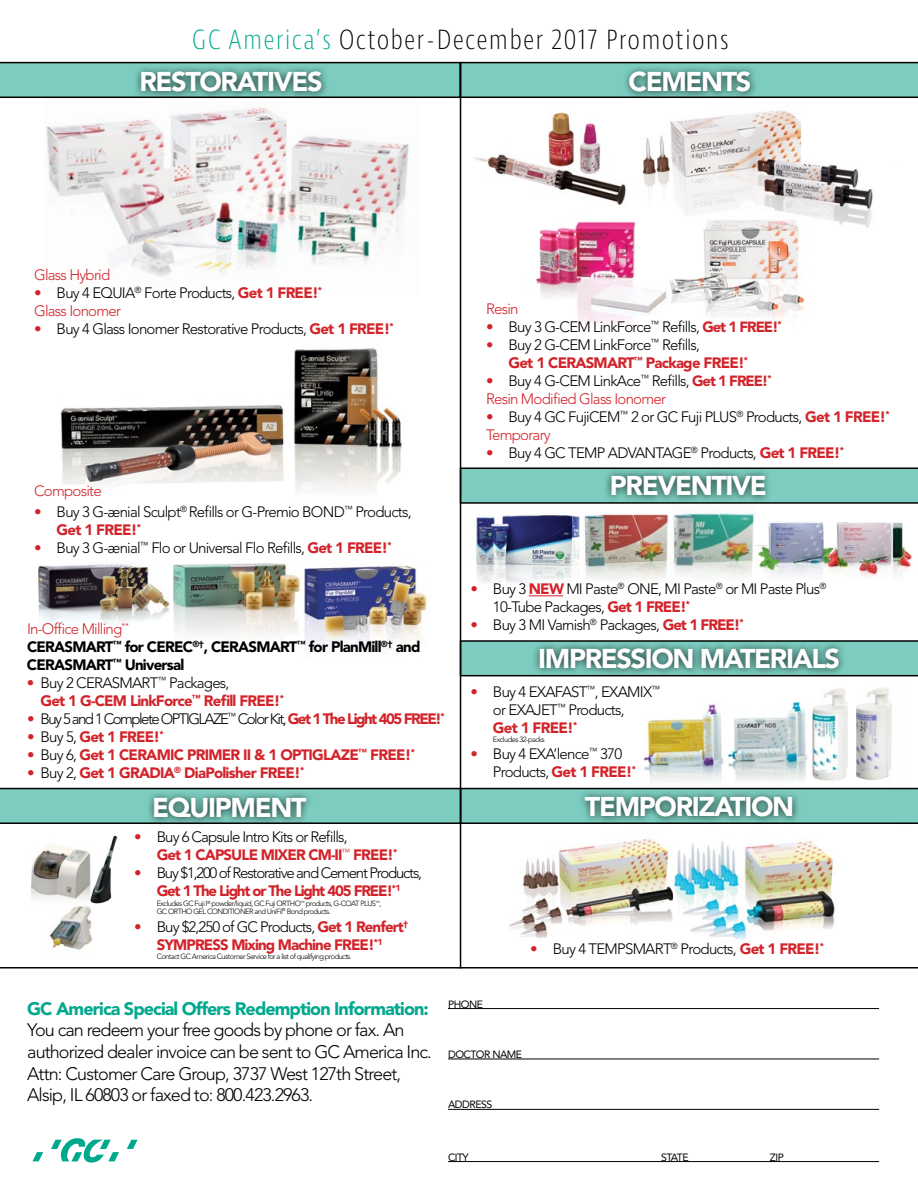
<style>
.page{position:relative;width:918px;height:1188px;background:#fff}
.page>*{position:absolute;margin:0;border:0;box-sizing:border-box;transform-origin:0 0}
.t1{font:200 28.5px "Ingra Cd";letter-spacing:.04em;color:#000}
.t2{font:900 27px "Avenir LT";letter-spacing:-.05em;color:#fff}
.t3{font:300 18px/21.6px "Avenir LT";letter-spacing:-.05em;color:#000}
.t4{font:900 18px "Avenir LT";letter-spacing:-.05em;color:#00a88e}
.t5{font:300 15px/18px "Avenir LT";letter-spacing:-.05em;color:#000}
.t6{font:900 15px/18px "Avenir LT";letter-spacing:-.05em;color:#d2232a}
.t7{font:300 15px/18px "Avenir LT";letter-spacing:-.05em;color:#d2232a}
.t8{font:900 15px/18px "Avenir LT";letter-spacing:-.05em;color:#000}
.t9{font:300 15px/18px "Avenir LT";letter-spacing:-.08em;color:#000;text-align:center}
.t10{font:300 15px "Avenir LT";letter-spacing:-.1em;color:#000}
.t11{font:10.5px "Avenir LT";letter-spacing:-.05em;color:#000}
.t12{font:300 7.5px/7.5px "Avenir LT";letter-spacing:-.075em;color:#000}
.s1{color:#00a88e}
.s2{color:#d2232a}
.s3{font-weight:900;color:#d2232a}
.s4{font-weight:300;color:#d2232a}
.s5{font-weight:300}
.s6{font-weight:300;color:#000}
.s7{font-weight:900;font-size:14.7px;color:#d2232a}
.s8{color:#000}
.s9{font-weight:900;font-size:14.7px}
</style>
<div class="page">
<img style="left:475px;top:515px;width:105px;height:68px">
<img style="left:756px;top:522px;width:157px;height:55px">
<img style="left:726px;top:701px;width:83px;height:87px">
<img style="left:642px;top:704px;width:84px;height:84px">
<img style="left:856px;top:687px;width:55px;height:101px">
<img style="left:809px;top:688px;width:39px;height:100px">
<img style="left:509px;top:839px;width:164px;height:100px">
<img style="left:673px;top:840px;width:162px;height:100px">
<img style="left:670px;top:243px;width:135px;height:75px">
<img style="left:536px;top:221px;width:131px;height:102px">
<img style="left:461px;top:98px;width:165px;height:114px">
<img style="left:640px;top:109px;width:233px;height:134px">
<img style="left:61px;top:348px;width:341px;height:144px">
<img style="left:46px;top:107px;width:363px;height:170px">
<img style="left:584px;top:514px;width:85px;height:65px">
<img style="left:673px;top:513px;width:83px;height:65px">
<svg style="left:461px;top:468px;width:457px;height:36px;background:#73bbb0"></svg>
<svg style="left:0;top:788px;width:918px;height:36px;background:#6fb7ab"></svg>
<img style="left:173px;top:563px;width:128px;height:73px">
<svg style="left:0;top:62px;width:918px;height:36px;background:#70b8ac"></svg>
<div style="left:133px;top:64px;width:196px;height:36px;background:#000;opacity:.75"></div>
<div style="left:603px;top:468px;width:170px;height:35px;background:#000;opacity:.75"></div>
<div style="left:622px;top:64px;width:136px;height:36px;background:#000;opacity:.75"></div>
<svg style="left:461px;top:640px;width:457px;height:36px;background:#70b5aa"></svg>
<div style="left:532px;top:641px;width:315px;height:36px;background:#000;opacity:.75"></div>
<hr style="left:0;top:967px;width:918px;height:2px;background:#000">
<svg style="left:127px;top:1140px;width:11px;height:9px"></svg>
<svg style="left:51px;top:1138px;width:68px;height:25px"></svg>
<svg style="left:32px;top:1152px;width:11px;height:9px"></svg>
<img style="left:38px;top:563px;width:132px;height:61px">
<div style="left:146px;top:790px;width:168px;height:36px;background:#000;opacity:.75"></div>
<div style="left:578px;top:789px;width:223px;height:36px;background:#000;opacity:.75"></div>
<hr style="left:448px;top:1008px;width:431px;height:1px;background:#000">
<hr style="left:448px;top:1059px;width:431px;height:1px;background:#000">
<hr style="left:448px;top:1109px;width:431px;height:1px;background:#000">
<hr style="left:448px;top:1161px;width:431px;height:1px;background:#000">
<hr style="left:460px;top:63px;width:1px;height:906px;background:#000">
<img style="left:304px;top:565px;width:123px;height:86px">
<img style="left:31px;top:845px;width:50px;height:57px">
<img style="left:81px;top:835px;width:37px;height:69px">
<img style="left:50px;top:906px;width:43px;height:44px">
<hr style="left:529px;top:595px;width:34px;height:1px;background:#d2232a">
<h1 class="t1" style="left:192px;top:21px;width:538px"><span class="s1">GC America’s</span> October-December 2017 Promotions</h1>
<h2 class="t2" style="left:139px;top:66px;width:185px">RESTORATIVES</h2>
<h2 class="t2" style="left:629px;top:66px;width:124px">CEMENTS</h2>
<p class="t7" style="left:34px;top:266px;width:78px">Glass Hybrid</p>
<p class="t5" style="left:34px;top:284px;width:290px"><span class="s2">•</span> Buy 4 EQUIA<sup>®</sup> Forte Products, <span class="s3">Get 1 FREE!</span><sup>*<br></sup><span class="s2">Glass Ionomer</span></p>
<p class="t5" style="left:34px;top:320px;width:361px"><span class="s2">•</span> Buy 4 Glass Ionomer Restorative Products, <span class="s3">Get 1 FREE!</span><sup>*</sup></p>
<p class="t7" style="left:34px;top:482px;width:69px">Composite</p>
<p class="t5" style="left:57px;top:503px;width:357px;text-indent:-23px"><span class="s2">•</span> Buy 3 G-ænial Sculpt<sup>®</sup> Refills or G-Premio BOND<sup>™</sup> Products,<br><span class="s3">Get 1 FREE!</span><sup>*</sup></p>
<p class="t5" style="left:34px;top:539px;width:359px"><span class="s2">•</span> Buy 3 G-ænial<sup>™</sup> Flo or Universal Flo Refills, <span class="s3">Get 1 FREE!</span><sup>*</sup></p>
<p class="t8" style="left:27px;top:620px;width:395px"><span class="s4">In-Office Milling</span><sup>**<br></sup>CERASMART<sup>™</sup> for CEREC<sup>®†</sup>, CERASMART<sup>™</sup> for PlanMill<sup>®†</sup> and<br>CERASMART<sup>™</sup> Universal</p>
<p class="t6" style="left:41px;top:674px;width:245px;text-indent:-14px"><span class="s5">•</span> <span class="s6">Buy 2 CERASMART</span><sup>™</sup> <span class="s6">Packages,<br></span>Get 1 G-CEM LinkForce<sup>™</sup> Refill FREE!<sup>*</sup></p>
<p class="t10" style="left:27px;top:710px;width:419px"><span class="s2">•</span> Buy 5 and 1 Complete OPTIGLAZE<sup>™</sup> Color Kit, <span class="s3">Get 1 The Light 405 FREE!</span><sup>*</sup></p>
<p class="t6" style="left:27px;top:728px;width:138px"><span class="s5">•</span> <span class="s6">Buy 5,</span> Get 1 FREE!<sup>*</sup></p>
<p class="t6" style="left:27px;top:746px;width:389px"><span class="s5">•</span> <span class="s6">Buy 6,</span> Get 1 CERAMIC PRIMER II &amp; 1 OPTIGLAZE<sup>™</sup> FREE!<sup>*</sup></p>
<p class="t6" style="left:27px;top:764px;width:279px"><span class="s5">•</span> <span class="s6">Buy 2,</span> Get 1 GRADIA<sup>®</sup> DiaPolisher FREE!<sup>*</sup></p>
<p class="t7" style="left:486px;top:299px;width:34px">Resin</p>
<p class="t5" style="left:486px;top:317px;width:297px"><span class="s2">•</span> Buy 3 G-CEM LinkForce<sup>™</sup> Refills, <span class="s7">Get 1 FREE!</span><sup>*</sup></p>
<p class="t5" style="left:509px;top:335px;width:241px;text-indent:-22px"><span class="s7">•</span> Buy 2 G-CEM LinkForce<sup>™</sup> Refills,<br><span class="s3">Get 1 CERASMART</span><sup>™</sup> <span class="s3">Package FREE!</span><sup>*</sup></p>
<p class="t7" style="left:486px;top:371px;width:287px">• <span class="s8">Buy 4 G-CEM LinkAce</span><sup>™</sup> <span class="s8">Refills,</span> <span class="s9">Get 1 FREE!</span><sup>*<br></sup>Resin Modified Glass Ionomer</p>
<p class="t5" style="left:486px;top:407px;width:405px"><span class="s2">•</span> Buy 4 GC FujiCEM<sup>™</sup> 2 or GC Fuji PLUS<sup>®</sup> Products, <span class="s3">Get 1 FREE!</span><sup>*<br></sup><span class="s2">Temporary</span></p>
<p class="t5" style="left:486px;top:443px;width:360px"><span class="s2">•</span> Buy 4 GC TEMP ADVANTAGE<sup>®</sup> Products, <span class="s3">Get 1 FREE!</span><sup>*</sup></p>
<h2 class="t2" style="left:610px;top:469px;width:158px">PREVENTIVE</h2>
<p class="t5" style="left:493px;top:580px;width:335px;text-indent:-22px"><span class="s2">•</span> Buy 3 <span class="s3">NEW</span> MI Paste<sup>®</sup> ONE, MI Paste<sup>®</sup> or MI Paste Plus<sup>®<br></sup>10-Tube Packages, <span class="s3">Get 1 FREE!</span><sup>*</sup></p>
<p class="t5" style="left:470px;top:616px;width:275px"><span class="s2">•</span> Buy 3 MI Varnish<sup>®</sup> Packages, <span class="s3">Get 1 FREE!</span><sup>*</sup></p>
<h2 class="t2" style="left:538px;top:642px;width:303px">IMPRESSION MATERIALS</h2>
<p class="t5" style="left:493px;top:683px;width:169px;text-indent:-22px"><span class="s2">•</span> Buy 4 EXAFAST<sup>™</sup>, EXAMIX<sup>™ </sup>or EXAJET<sup>™</sup> Products,<br><span class="s3">Get 1 FREE!</span><sup>*</sup></p>
<p class="t12" style="left:493px;top:736px;width:53px">Excludes 32-packs</p>
<p class="t5" style="left:493px;top:745px;width:144px;text-indent:-22px"><span class="s2">•</span> Buy 4 EXA’lence<sup>™</sup> 370<br>Products, <span class="s3">Get 1 FREE!</span><sup>*</sup></p>
<h2 class="t2" style="left:152px;top:792px;width:156px">EQUIPMENT</h2>
<h2 class="t2" style="left:585px;top:791px;width:211px">TEMPORIZATION</h2>
<p class="t5" style="left:157px;top:828px;width:242px;text-indent:-22px"><span class="s2">•</span> Buy 6 Capsule Intro Kits or Refills,<br><span class="s3">Get 1 CAPSULE MIXER CM-II</span><sup>™</sup> <span class="s3">FREE!</span><sup>*</sup></p>
<p class="t9" style="left:134px;top:864px;width:289px"><span class="s3">•</span> Buy $1,200 of Restorative and Cement Products,<br><span class="s3">Get 1 The Light or The Light 405 FREE!</span><sup>*1</sup></p>
<p class="t12" style="left:157px;top:900px;width:226px">Excludes GC Fuji I<sup>®</sup> powder/liquid, GC Fuji ORTHO<sup>™</sup> products, G-COAT PLUS<sup>™</sup>,<br>GC ORTHO GEL CONDITIONER and UniFil<sup>®</sup> Bond products.</p>
<p class="t6" style="left:134px;top:918px;width:276px;text-align:center"><span class="s5">•</span> <span class="s6">Buy $2,250 of GC Products,</span> Get 1 Renfert<sup>†<br></sup>SYMPRESS Mixing Machine FREE!<sup>*1</sup></p>
<p class="t12" style="left:157px;top:953px;width:197px">Contact GC America Customer Service for a list of qualifying products.</p>
<p class="t4" style="left:27px;top:998px;width:403px">GC America Special Offers Redemption Information:</p>
<p class="t3" style="left:27px;top:1019px;width:406px">You can redeem your free goods by phone or fax. An authorized dealer invoice can be sent to GC America Inc.<br>Attn: Customer Care Group, 3737 West 127th Street, Alsip, IL 60803 or faxed to: 800.423.2963.</p>
<p class="t11" style="left:448px;top:998px;width:36px">PHONE</p>
<p class="t5" style="left:530px;top:940px;width:295px"><span class="s2">•</span> Buy 4 TEMPSMART<sup>®</sup> Products, <span class="s3">Get 1 FREE!</span><sup>*</sup></p>
<p class="t11" style="left:448px;top:1048px;width:76px">DOCTOR NAME</p>
<p class="t11" style="left:448px;top:1099px;width:46px">ADDRESS</p>
<p class="t11" style="left:448px;top:1151px;width:22px">CITY</p>
<p class="t11" style="left:661px;top:1151px;width:29px">STATE</p>
<p class="t11" style="left:770px;top:1151px;width:15px">ZIP</p>
</div>
